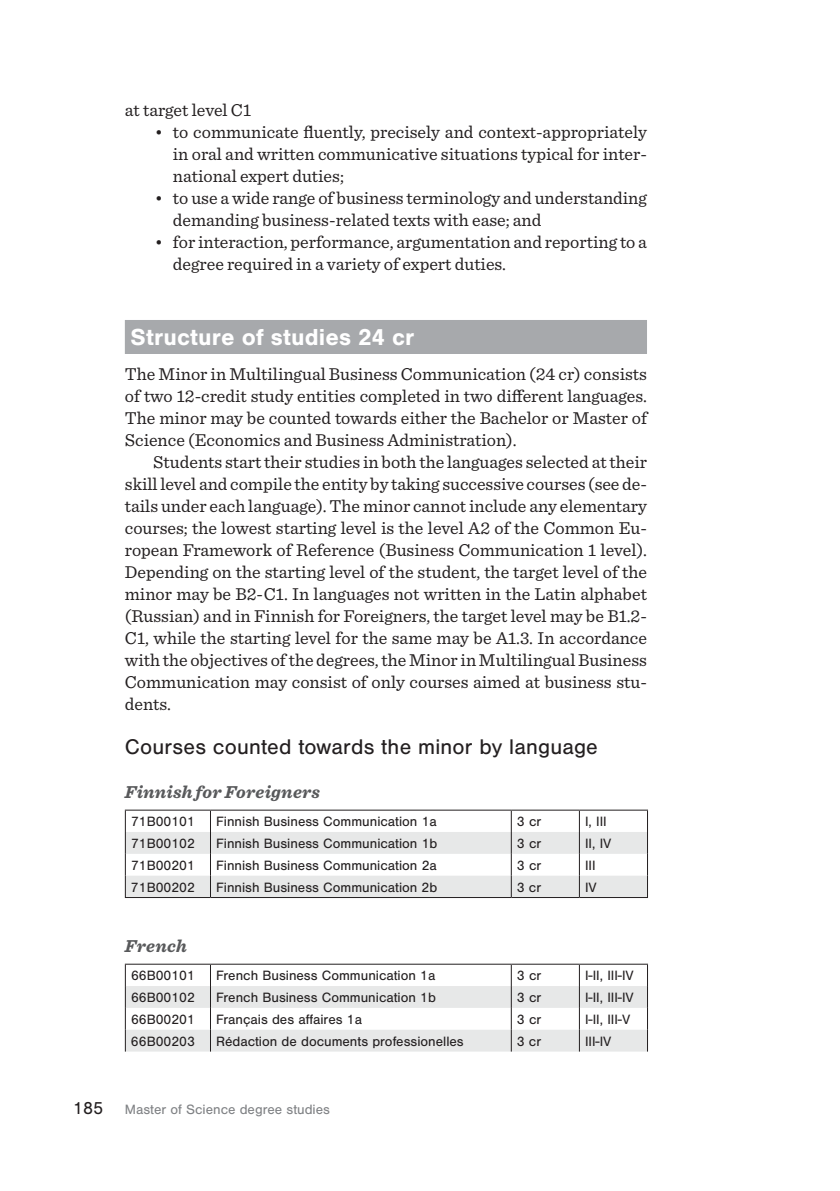
<style>
.page{position:relative;width:840px;height:1191px;background:#fff}
.page>*{position:absolute;margin:0;border:0;box-sizing:border-box;transform-origin:0 0}
.t1{font:700 24px "Nimbus San";letter-spacing:.005em;color:#fff}
.t2{font:22px "Nimbus San";letter-spacing:.01em;color:#231f20}
.t3{font:18px/22px "Sentinel";color:#231f20;text-align:justify}
.t4{font:italic 700 18px "Sentinel";letter-spacing:.01em;color:#58595b}
.t5{font:14px "Nimbus San";color:#231f20}
.t6{font:14px "Nimbus San";color:#808285}
.s1{font-size:18px;color:#231f20}
</style>
<div class="page">
<div style="left:125px;top:320px;width:521px;height:34px;background:#a7a9ac"></div>
<hr style="left:125px;top:809px;width:85px;height:1px;background:#231f20">
<hr style="left:210px;top:809px;width:301px;height:1px;background:#231f20">
<hr style="left:511px;top:809px;width:68px;height:1px;background:#231f20">
<hr style="left:579px;top:809px;width:68px;height:1px;background:#231f20">
<svg style="left:125px;top:810px;width:522px;height:87px"></svg>
<hr style="left:125px;top:897px;width:85px;height:1px;background:#231f20">
<hr style="left:210px;top:897px;width:301px;height:1px;background:#231f20">
<hr style="left:511px;top:897px;width:68px;height:1px;background:#231f20">
<hr style="left:579px;top:897px;width:68px;height:1px;background:#231f20">
<hr style="left:125px;top:963px;width:85px;height:1px;background:#231f20">
<hr style="left:210px;top:963px;width:301px;height:1px;background:#231f20">
<hr style="left:511px;top:963px;width:68px;height:1px;background:#231f20">
<hr style="left:579px;top:963px;width:68px;height:1px;background:#231f20">
<svg style="left:125px;top:964px;width:522px;height:87px"></svg>
<p class="t3" style="left:125px;top:98px;width:128px">at target level C1</p>
<p class="t3" style="left:173px;top:120px;width:475px;text-indent:-18px">• to communicate fluently, precisely and context-appropriately in oral and written communicative situations typical for inter&shy;national expert duties;</p>
<p class="t3" style="left:173px;top:186px;width:475px;text-indent:-18px">• to use a wide range of business terminology and understanding demanding business-related texts with ease; and</p>
<p class="t3" style="left:173px;top:230px;width:475px;text-indent:-18px">• for interaction, performance, argumentation and reporting to a degree required in a variety of expert duties.</p>
<h1 class="t1" style="left:130px;top:324px;width:285px">Structure of studies 24 cr</h1>
<p class="t3" style="left:125px;top:362px;width:523px">The Minor in Multilingual Business Communication (24 cr) consists of two 12-credit study entities completed in two different languages.<br>The minor may be counted towards either the Bachelor or Master of Science (Economics and Business Administration).</p>
<p class="t3" style="left:125px;top:450px;width:523px;text-indent:28px">Students start their studies in both the languages selected at their skill level and compile the entity by taking successive courses (see de&shy;tails under each language). The minor cannot include any elementary courses; the lowest starting level is the level A2 of the Common Eu&shy;ropean Framework of Reference (Business Communication 1 level).<br>Depending on the starting level of the student, the target level of the minor may be B2-C1. In languages not written in the Latin alphabet (Russian) and in Finnish for Foreigners, the target level may be B1.2- C1, while the starting level for the same may be A1.3. In accordance with the objectives of the degrees, the Minor in Multilingual Business Communication may consist of only courses aimed at business stu&shy;dents.</p>
<p class="t2" style="left:125px;top:735px;width:474px">Courses counted towards the minor by language</p>
<p class="t4" style="left:125px;top:778px;width:196px">Finnish for Foreigners</p>
<p class="t5" style="left:131px;top:814px;width:65px">71B00101</p>
<p class="t5" style="left:216px;top:814px;width:222px">Finnish Business Communication 1a</p>
<p class="t5" style="left:516px;top:814px;width:26px">3 cr</p>
<p class="t5" style="left:584px;top:814px;width:23px">I, III</p>
<p class="t5" style="left:131px;top:836px;width:65px">71B00102</p>
<p class="t5" style="left:216px;top:836px;width:223px">Finnish Business Communication 1b</p>
<p class="t5" style="left:516px;top:836px;width:26px">3 cr</p>
<p class="t5" style="left:584px;top:836px;width:28px">II, IV</p>
<p class="t5" style="left:131px;top:857px;width:65px">71B00201</p>
<p class="t5" style="left:216px;top:857px;width:222px">Finnish Business Communication 2a</p>
<p class="t5" style="left:516px;top:857px;width:26px">3 cr</p>
<p class="t5" style="left:584px;top:857px;width:12px">III</p>
<p class="t5" style="left:131px;top:879px;width:65px">71B00202</p>
<p class="t5" style="left:216px;top:879px;width:223px">Finnish Business Communication 2b</p>
<p class="t5" style="left:516px;top:879px;width:26px">3 cr</p>
<p class="t5" style="left:584px;top:879px;width:13px">IV</p>
<p class="t4" style="left:125px;top:932px;width:63px">French</p>
<p class="t5" style="left:131px;top:968px;width:65px">66B00101</p>
<p class="t5" style="left:216px;top:968px;width:220px">French Business Communication 1a</p>
<p class="t5" style="left:516px;top:968px;width:26px">3 cr</p>
<p class="t5" style="left:584px;top:968px;width:50px">I-II, III-IV</p>
<p class="t5" style="left:131px;top:990px;width:65px">66B00102</p>
<p class="t5" style="left:216px;top:990px;width:221px">French Business Communication 1b</p>
<p class="t5" style="left:516px;top:990px;width:26px">3 cr</p>
<p class="t5" style="left:584px;top:990px;width:50px">I-II, III-IV</p>
<p class="t5" style="left:131px;top:1011px;width:65px">66B00201</p>
<p class="t5" style="left:216px;top:1011px;width:147px">Français des affaires 1a</p>
<p class="t5" style="left:516px;top:1011px;width:26px">3 cr</p>
<p class="t5" style="left:584px;top:1011px;width:47px">I-II, III-V</p>
<p class="t5" style="left:131px;top:1033px;width:65px">66B00203</p>
<p class="t5" style="left:216px;top:1033px;width:249px">Rédaction de documents professionelles</p>
<p class="t5" style="left:516px;top:1033px;width:26px">3 cr</p>
<p class="t5" style="left:584px;top:1033px;width:28px">III-IV</p>
<p class="t6" style="left:73px;top:1101px;width:258px"><span class="s1">185</span> Master of Science degree studies</p>
</div>
